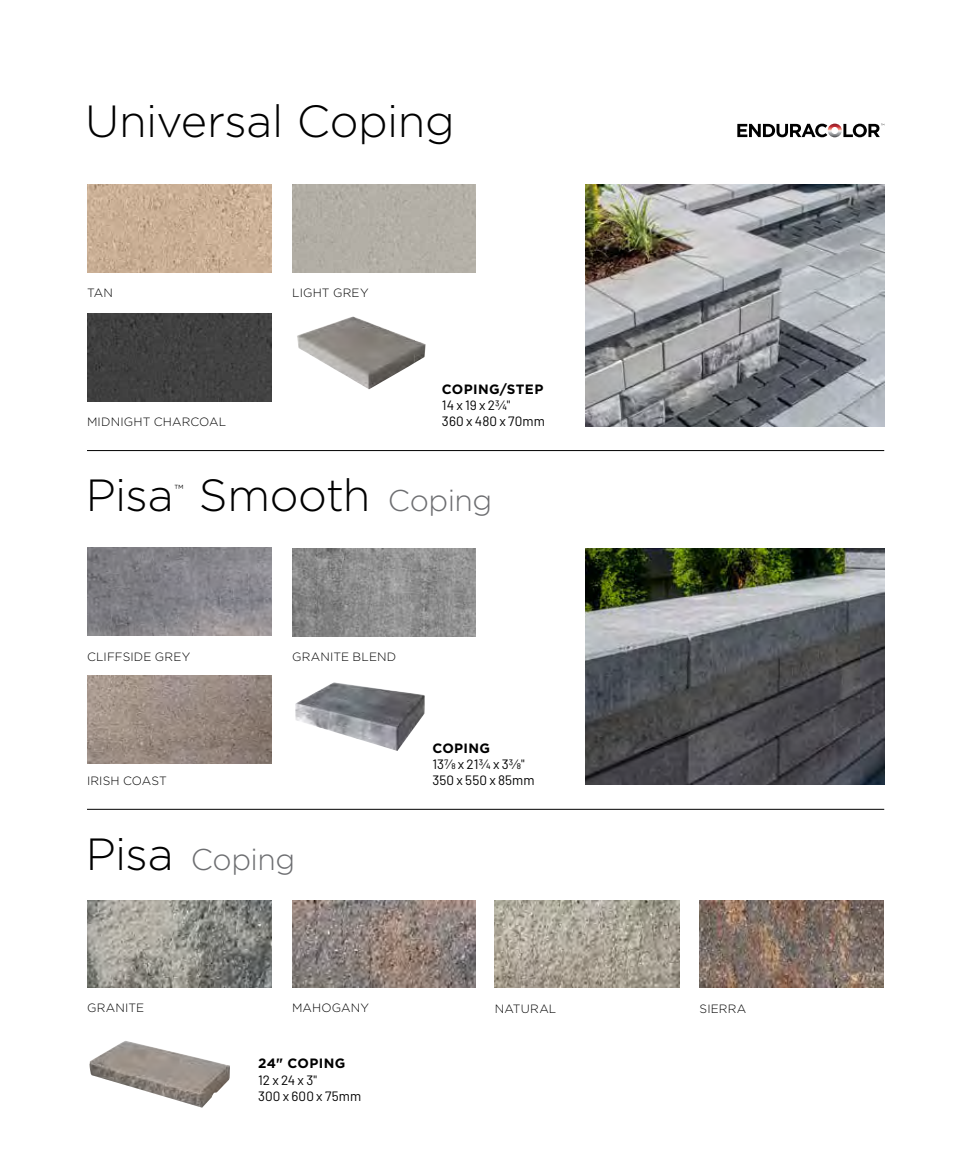
<style>
.page{position:relative;width:972px;height:1175px;background:#fff}
.page>*{position:absolute;margin:0;border:0;box-sizing:border-box;transform-origin:0 0}
.t1{font:300 45px "Gotham";letter-spacing:-.01em;color:#000}
.t2{font:300 30px "Gotham";letter-spacing:-.015em;color:#6d6e71}
.t3{font:13.5px/16.2px "Barlow";letter-spacing:.005em;color:#000}
.t4{font:700 13.5px "Gotham";letter-spacing:.03em;color:#000}
.t5{font:300 13.05px "Gotham";color:#000}
.t6{font:300 12px "Gotham";letter-spacing:.01em;color:#000}
</style>
<div class="page">
<img style="left:89px;top:1041px;width:141px;height:66px">
<img style="left:297px;top:317px;width:55px;height:36px">
<div style="left:87px;top:313px;width:184px;height:88px;background:#414141"></div>
<div style="left:292px;top:184px;width:184px;height:88px;background:#b3afa6"></div>
<img style="left:87px;top:184px;width:184px;height:88px">
<svg style="left:737px;top:124px;width:147px;height:13px"></svg>
<img style="left:87px;top:548px;width:184px;height:88px">
<img style="left:292px;top:548px;width:184px;height:88px">
<img style="left:87px;top:675px;width:184px;height:88px">
<img style="left:87px;top:900px;width:184px;height:88px">
<img style="left:292px;top:900px;width:184px;height:88px">
<img style="left:495px;top:900px;width:184px;height:88px">
<img style="left:700px;top:900px;width:184px;height:88px">
<img style="left:295px;top:682px;width:130px;height:69px">
<img style="left:585px;top:184px;width:299px;height:242px">
<img style="left:585px;top:548px;width:299px;height:237px">
<hr style="left:87px;top:809px;width:797px;height:1px;background:#000">
<hr style="left:87px;top:450px;width:797px;height:1px;background:#000">
<h1 class="t1" style="left:85px;top:93px;width:371px">Universal Coping</h1>
<p class="t6" style="left:87px;top:285px;width:27px">TAN</p>
<p class="t6" style="left:292px;top:285px;width:78px">LIGHT GREY</p>
<p class="t6" style="left:87px;top:414px;width:141px">MIDNIGHT CHARCOAL</p>
<p class="t4" style="left:442px;top:380px;width:103px">COPING/STEP</p>
<p class="t3" style="left:442px;top:396px;width:104px">14 x 19 x 23/4"<br>360 x 480 x 70mm</p>
<h1 class="t1" style="left:86px;top:466px;width:89px">Pisa</h1>
<p class="t5" style="left:175px;top:481px;width:11px">™</p>
<h1 class="t1" style="left:199px;top:466px;width:173px">Smooth</h1>
<h2 class="t2" style="left:388px;top:481px;width:106px">Coping</h2>
<p class="t6" style="left:87px;top:649px;width:105px">CLIFFSIDE GREY</p>
<p class="t6" style="left:292px;top:649px;width:106px">GRANITE BLEND</p>
<p class="t6" style="left:87px;top:773px;width:81px">IRISH COAST</p>
<h1 class="t1" style="left:86px;top:825px;width:89px">Pisa</h1>
<h2 class="t2" style="left:191px;top:840px;width:106px">Coping</h2>
<p class="t4" style="left:432px;top:738px;width:59px">COPING</p>
<p class="t3" style="left:432px;top:754px;width:104px">137/8 x 213/4 x 33/8"<br>350 x 550 x 85mm</p>
<p class="t6" style="left:87px;top:1000px;width:59px">GRANITE</p>
<p class="t6" style="left:292px;top:1000px;width:79px">MAHOGANY</p>
<p class="t6" style="left:495px;top:1000px;width:63px">NATURAL</p>
<p class="t6" style="left:700px;top:1000px;width:48px">SIERRA</p>
<p class="t4" style="left:258px;top:1054px;width:89px">24" COPING</p>
<p class="t3" style="left:258px;top:1070px;width:105px">12 x 24 x 3"<br>300 x 600 x 75mm</p>
</div>
